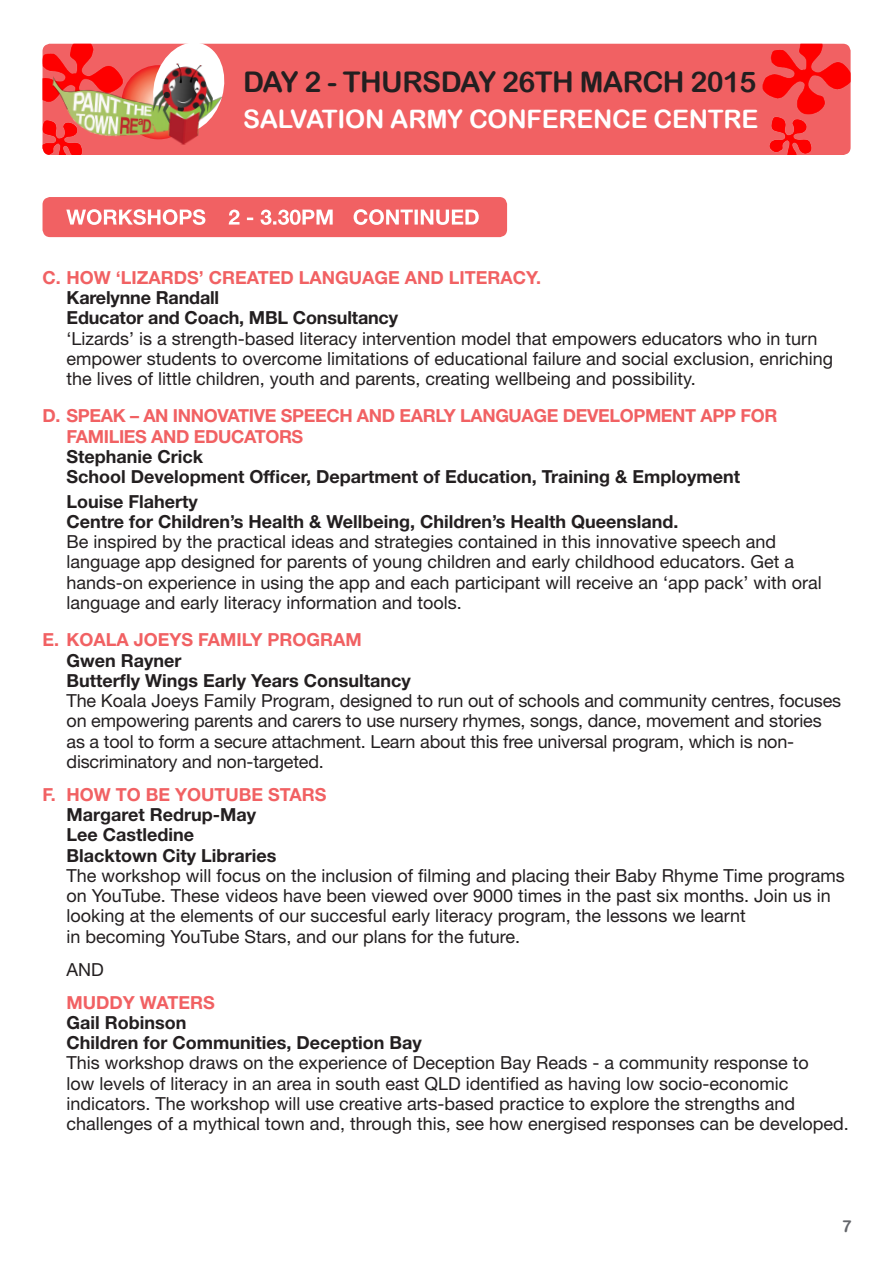
<style>
.page{position:relative;width:893px;height:1263px;background:#fff}
.page>*{position:absolute;margin:0;border:0;box-sizing:border-box;transform-origin:0 0}
.Keynote{font:28.5px "Arial Rounded MT Bold";letter-spacing:-.02em;color:#231f20}
.Keynote-2{font:25.5px "Arial Rounded MT Bold";letter-spacing:-.01em;color:#fff}
.Body{font:18px/20.2px "Helvetica Neue LT Std";color:#231f20}
.Body-2{font:700 18px/20.2px "Helvetica Neue LT Std";color:#231f20}
.Body_italic{font:18px/20.2px "Helvetica Neue LT Std";letter-spacing:-.01em;color:#231f20}
.Body-3{font:700 18px/20.2px "Helvetica Neue LT Std";letter-spacing:-.02em;color:#f16163}
.Body_italic-2{font:700 18px/20.2px "Helvetica Neue LT Std";color:#231f20}
.Body-4{font:700 18px "Helvetica Neue LT Std";color:#f16163}
.t1{font:16.5px "Arial Rounded MT Bold";color:#63656a}
.s1{color:#f16163}
</style>
<div class="page">
<div style="left:43px;top:44px;width:808px;height:111px;background:#f16163;border-radius:8px"></div>
<img style="left:43px;top:44px;width:51px;height:111px">
<img style="left:762px;top:44px;width:89px;height:111px">
<svg style="left:120px;top:43px;width:109px;height:42px"></svg>
<img style="left:49px;top:55px;width:175px;height:92px">
<div style="left:43px;top:197px;width:464px;height:40px;background:#f16163;border-radius:8px"></div>
<svg style="left:66px;top:209px;width:413px;height:16px"></svg>
<p class="Keynote" style="left:243px;top:65px;width:515px">DAY 2 - THURSDAY 26TH MARCH 2015</p>
<p class="Keynote-2" style="left:243px;top:103px;width:517px">SALVATION ARMY CONFERENCE CENTRE</p>
<p class="Body-2" style="left:67px;top:267px;width:476px;text-indent:-24px"><span class="s1">C. HOW ‘LIZARDS’ CREATED LANGUAGE AND LITERACY.<br></span>Karelynne Randall<br>Educator and Coach, MBL Consultancy</p>
<p class="Body" style="left:67px;top:328px;width:768px">‘Lizards’ is a strength-based literacy intervention model that empowers educators who in turn empower students to overcome limitations of educational failure and social exclusion, enriching the lives of little children, youth and parents, creating wellbeing and possibility.</p>
<p class="Body-3" style="left:67px;top:405px;width:712px;text-indent:-24px">D. SPEAK – AN INNOVATIVE SPEECH AND EARLY LANGUAGE DEVELOPMENT APP FOR<br>FAMILIES AND EDUCATORS</p>
<p class="Body-2" style="left:67px;top:446px;width:675px">Stephanie Crick<br>School Development Officer, Department of Education, Training &amp; Employment</p>
<p class="Body-2" style="left:67px;top:491px;width:613px">Louise Flaherty<br>Centre for Children’s Health &amp; Wellbeing, Children’s Health Queensland.</p>
<p class="Body" style="left:67px;top:531px;width:757px">Be inspired by the practical ideas and strategies contained in this innovative speech and language app designed for parents of young children and early childhood educators. Get a hands-on experience in using the app and each participant will receive an ‘app pack’ with oral language and early literacy information and tools.</p>
<p class="Body-4" style="left:43px;top:629px;width:321px">E. KOALA JOEYS FAMILY PROGRAM</p>
<p class="Body-2" style="left:67px;top:649px;width:346px">Gwen Rayner<br>Butterfly Wings Early Years Consultancy</p>
<p class="Body_italic" style="left:67px;top:690px;width:776px">The Koala Joeys Family Program, designed to run out of schools and community centres, focuses on empowering parents and carers to use nursery rhymes, songs, dance, movement and stories as a tool to form a secure attachment. Learn about this free universal program, which is non&shy;discriminatory and non-targeted.</p>
<p class="Body_italic-2" style="left:67px;top:784px;width:262px;text-indent:-24px"><span class="s1">F. HOW TO BE YOUTUBE STARS<br></span>Margaret Redrup-May<br>Lee Castledine<br>Blacktown City Libraries</p>
<p class="Body" style="left:67px;top:865px;width:780px">The workshop will focus on the inclusion of filming and placing their Baby Rhyme Time programs on YouTube. These videos have been viewed over 9000 times in the past six months. Join us in looking at the elements of our succesful early literacy program, the lessons we learnt<br>in becoming YouTube Stars, and our plans for the future.</p>
<p class="Body" style="left:67px;top:959px;width:39px">AND</p>
<p class="Body-4" style="left:67px;top:991px;width:150px">MUDDY WATERS</p>
<p class="Body-2" style="left:67px;top:1012px;width:357px">Gail Robinson<br>Children for Communities, Deception Bay</p>
<p class="Body" style="left:67px;top:1052px;width:784px">This workshop draws on the experience of Deception Bay Reads - a community response to<br>low levels of literacy in an area in south east QLD identified as having low socio-economic indicators. The workshop will use creative arts-based practice to explore the strengths and challenges of a mythical town and, through this, see how energised responses can be developed.</p>
<p class="t1" style="left:842px;top:1217px;width:11px">7</p>
</div>
